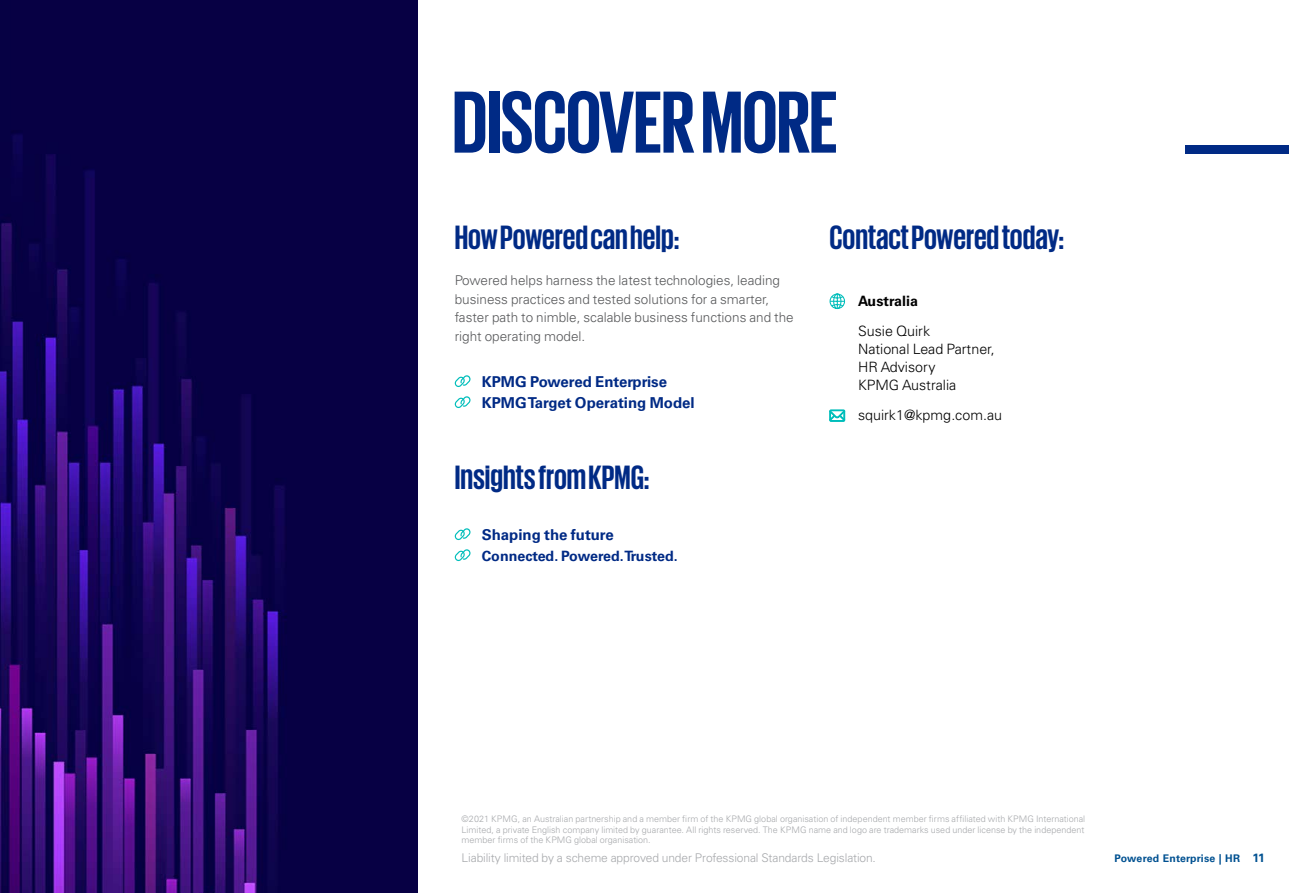
<style>
.page{position:relative;width:1289px;height:893px;background:#fff}
.page>*{position:absolute;margin:0;border:0;box-sizing:border-box;transform-origin:0 0}
.t1{font:700 90px "Giorgio Sans";letter-spacing:-.01em;color:#002a85}
.t2{font:700 34.5px "Giorgio Sans";color:#002a85}
.t3{font:700 15px/21px "Univers LT Std";color:#002a85}
.t4{font:300 14.25px/18px "Univers LT Std";color:#000}
.t5{font:700 14.25px "Univers LT Std";color:#002a85}
.t6{font:700 14.25px "Univers LT Std";color:#000}
.t7{font:300 13.5px/18.8px "Univers LT Std";color:#58595b}
.t8{font:300 12px "Univers LT Std";letter-spacing:-.01em;color:#a7a9ac}
.t9{font:700 10.5px "Univers LT Std";letter-spacing:.025em;color:#005191}
.t10{font:300 9px/10.8px "Univers LT Std";color:#a7a9ac;text-align:justify}
.s1{font-size:12px}
</style>
<div class="page">
<img style="left:0;top:0;width:417px;height:893px">
<svg style="left:829px;top:293px;width:16px;height:17px"></svg>
<svg style="left:829px;top:410px;width:16px;height:12px"></svg>
<svg style="left:455px;top:375px;width:16px;height:12px"></svg>
<svg style="left:455px;top:396px;width:16px;height:12px"></svg>
<svg style="left:455px;top:528px;width:16px;height:12px"></svg>
<svg style="left:455px;top:549px;width:16px;height:12px"></svg>
<div style="left:1185px;top:146px;width:103px;height:8px;background:#002a85"></div>
<h1 class="t1" style="left:452px;top:77px;width:387px">DISCOVER MORE</h1>
<h2 class="t2" style="left:455px;top:220px;width:226px">How Powered can help:</h2>
<h3 class="t7" style="left:455px;top:271px;width:340px">Powered helps harness the latest technologies, leading business practices and tested solutions for a smarter, faster path to nimble, scalable business functions and the right operating model.</h3>
<h3 class="t3" style="left:482px;top:371px;width:214px">KPMG Powered Enterprise<br>KPMG Target Operating Model</h3>
<h2 class="t2" style="left:455px;top:460px;width:196px">Insights from KPMG:</h2>
<h3 class="t3" style="left:482px;top:524px;width:133px">Shaping the future</h3>
<h3 class="t5" style="left:482px;top:548px;width:197px">Connected. Powered. Trusted.</h3>
<h2 class="t2" style="left:829px;top:220px;width:236px">Contact Powered today:</h2>
<h3 class="t6" style="left:858px;top:293px;width:61px">Australia</h3>
<h3 class="t4" style="left:858px;top:322px;width:138px">Susie Quirk<br>National Lead Partner,<br>HR Advisory<br>KPMG Australia</h3>
<h3 class="t4" style="left:858px;top:406px;width:145px">squirk1@kpmg.com.au</h3>
<p class="t10" style="left:461px;top:813px;width:625px">©2021 KPMG, an Australian partnership and a member firm of the KPMG global organisation of independent member firms affiliated with KPMG International Limited, a private English company limited by guarantee. All rights reserved. The KPMG name and logo are trademarks used under license by the independent member firms of the KPMG global organisation.</p>
<h3 class="t8" style="left:461px;top:850px;width:416px">Liability limited by a scheme approved under Professional Standards Legislation.</h3>
<p class="t9" style="left:1114px;top:852px;width:152px">Powered Enterprise | HR <span class="s1">11</span></p>
</div>
